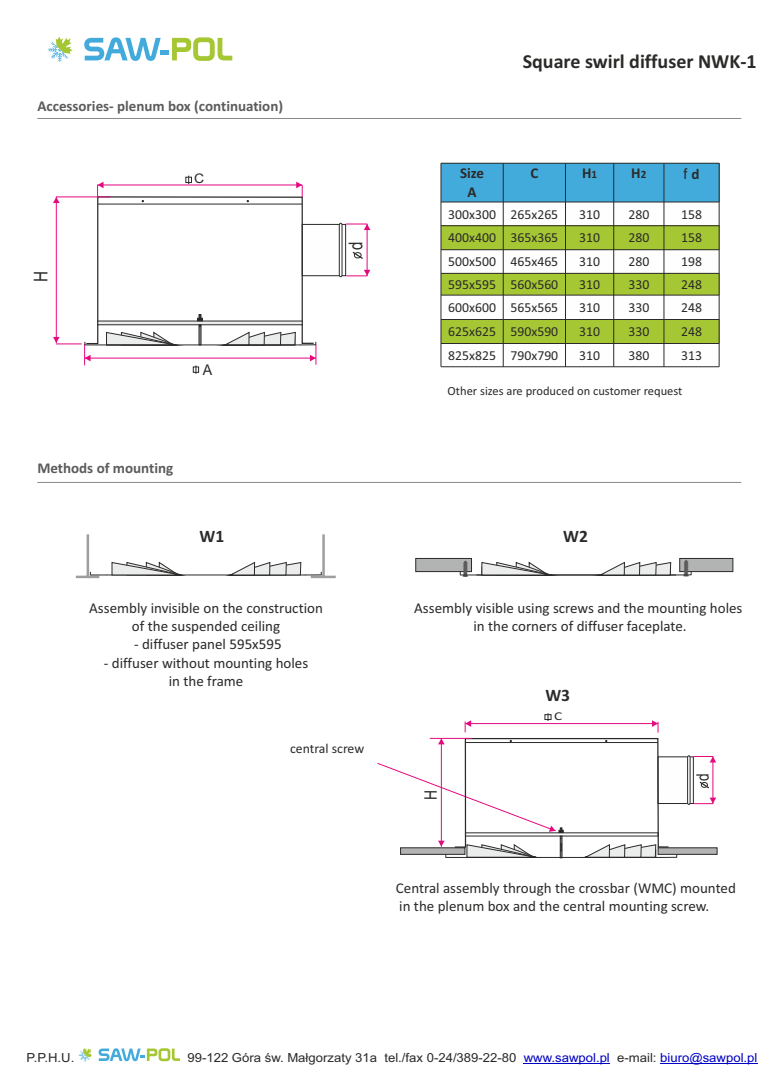
<style>
.page{position:relative;width:780px;height:1088px;background:#fff}
.page>*{position:absolute;margin:0;border:0;box-sizing:border-box;transform-origin:0 0}
.t1{font:700 20px "Calibri";color:#2b2a29}
.t2{font:700 17.5px "Calibri";color:#2b2a29}
.t3{font:15px/18.2px "Calibri";color:#2b2a29;text-align:center}
.t4{font:700 15px "Calibri";color:#5b5b5b}
.t5{font:700 15px/18.2px "Calibri";color:#2b2a29;text-align:center}
.t6{font:14.75px "Arial";color:#2b2a29;scale:.96 1}
.t7{font:13.75px "Calibri";color:#2b2a29}
.t8{font:13.25px "Arial";color:#2b2a29;scale:1.05 1}
.t9{font:12.5px "Arial";color:#2b2a29;scale:1.05 1}
.t10{font:12.5px "Calibri";color:#2b2a29}
.t11{font:12px "Calibri";color:#2b2a29;scale:1.25 1}
.s1{font-size:11.25px}
.s2{color:#0000c4}
</style>
<div class="page">
<div style="left:441px;top:163px;width:62px;height:39px;background:#43abdc"></div>
<div style="left:503px;top:163px;width:62px;height:39px;background:#43abdc"></div>
<div style="left:565px;top:163px;width:48px;height:39px;background:#43abdc"></div>
<div style="left:613px;top:163px;width:51px;height:39px;background:#43abdc"></div>
<div style="left:664px;top:163px;width:55px;height:39px;background:#43abdc"></div>
<div style="left:441px;top:226px;width:62px;height:24px;background:#a6c734"></div>
<div style="left:503px;top:226px;width:62px;height:24px;background:#a6c734"></div>
<div style="left:565px;top:226px;width:48px;height:24px;background:#a6c734"></div>
<div style="left:613px;top:226px;width:51px;height:24px;background:#a6c734"></div>
<div style="left:664px;top:226px;width:55px;height:24px;background:#a6c734"></div>
<div style="left:441px;top:273px;width:62px;height:22px;background:#a6c734"></div>
<div style="left:503px;top:273px;width:62px;height:22px;background:#a6c734"></div>
<div style="left:565px;top:273px;width:48px;height:22px;background:#a6c734"></div>
<div style="left:613px;top:273px;width:51px;height:22px;background:#a6c734"></div>
<div style="left:664px;top:273px;width:55px;height:22px;background:#a6c734"></div>
<div style="left:441px;top:319px;width:62px;height:24px;background:#a6c734"></div>
<div style="left:503px;top:319px;width:62px;height:24px;background:#a6c734"></div>
<div style="left:565px;top:319px;width:48px;height:24px;background:#a6c734"></div>
<div style="left:613px;top:319px;width:51px;height:24px;background:#a6c734"></div>
<div style="left:664px;top:319px;width:55px;height:24px;background:#a6c734"></div>
<hr style="left:441px;top:163px;width:1px;height:204px;background:#2b2a29">
<hr style="left:503px;top:163px;width:1px;height:204px;background:#2b2a29">
<hr style="left:565px;top:163px;width:1px;height:204px;background:#2b2a29">
<hr style="left:613px;top:163px;width:1px;height:204px;background:#2b2a29">
<hr style="left:663px;top:163px;width:1px;height:204px;background:#2b2a29">
<hr style="left:718px;top:163px;width:1px;height:204px;background:#2b2a29">
<hr style="left:441px;top:366px;width:278px;height:1px;background:#2b2a29">
<hr style="left:441px;top:343px;width:278px;height:1px;background:#2b2a29">
<hr style="left:441px;top:319px;width:278px;height:1px;background:#2b2a29">
<hr style="left:441px;top:295px;width:278px;height:1px;background:#2b2a29">
<hr style="left:441px;top:273px;width:278px;height:1px;background:#2b2a29">
<hr style="left:441px;top:249px;width:278px;height:1px;background:#2b2a29">
<hr style="left:441px;top:225px;width:278px;height:1px;background:#2b2a29">
<hr style="left:441px;top:202px;width:278px;height:1px;background:#2b2a29">
<hr style="left:441px;top:163px;width:278px;height:1px;background:#2b2a29">
<hr style="left:37px;top:482px;width:704px;height:1px;background:#898989">
<svg style="left:48px;top:37px;width:25px;height:25px"></svg>
<svg style="left:84px;top:37px;width:148px;height:24px"></svg>
<hr style="left:524px;top:1063px;width:86px;height:1px;background:#0000c4">
<hr style="left:660px;top:1063px;width:97px;height:1px;background:#0000c4">
<svg style="left:78px;top:1048px;width:14px;height:14px"></svg>
<svg style="left:99px;top:1048px;width:81px;height:13px"></svg>
<hr style="left:37px;top:118px;width:704px;height:1px;background:#898989">
<hr style="left:107px;top:574px;width:199px;height:1px;background:#2b2a29">
<svg style="left:75px;top:534px;width:109px;height:45px"></svg>
<svg style="left:227px;top:534px;width:109px;height:45px"></svg>
<hr style="left:476px;top:574px;width:199px;height:1px;background:#2b2a29">
<svg style="left:415px;top:558px;width:140px;height:19px"></svg>
<svg style="left:595px;top:558px;width:138px;height:19px"></svg>
<svg style="left:85px;top:196px;width:218px;height:118px"></svg>
<hr style="left:97px;top:185px;width:205px;height:1px;background:#e5097f">
<svg style="left:97px;top:182px;width:6px;height:15px"></svg>
<svg style="left:296px;top:182px;width:7px;height:15px"></svg>
<hr style="left:56px;top:197px;width:54px;height:1px;background:#e5097f">
<hr style="left:56px;top:197px;width:1px;height:146px;background:#e5097f">
<svg style="left:53px;top:197px;width:7px;height:6px"></svg>
<div style="left:185px;top:177px;width:7px;height:6px;border:1px solid #2b2a29"></div>
<hr style="left:98px;top:204px;width:204px;height:1px;background:#2b2a29">
<svg style="left:53px;top:314px;width:264px;height:60px"></svg>
<hr style="left:101px;top:344px;width:199px;height:1px;background:#2b2a29">
<svg style="left:377px;top:713px;width:340px;height:146px"></svg>
<svg style="left:301px;top:223px;width:69px;height:54px"></svg>
<p class="t4" style="left:37px;top:100px;width:247px">Accessories- plenum box (continuation)</p>
<p class="t8" style="left:194px;top:173px;width:11px">C</p>
<p class="t6" style="left:203px;top:364px;width:11px">A</p>
<p class="t4" style="left:37px;top:462px;width:137px">Methods of mounting</p>
<h1 class="t1" style="left:522px;top:53px;width:235px">Square swirl diffuser NWK-1</h1>
<p class="t5" style="left:460px;top:166px;width:26px">Size<br>A</p>
<p class="t5" style="left:530px;top:166px;width:9px">C</p>
<p class="t5" style="left:582px;top:166px;width:17px">H<span class="s1">1</span></p>
<p class="t5" style="left:631px;top:166px;width:17px">H<span class="s1">2</span></p>
<p class="t5" style="left:691px;top:166px;width:10px">d</p>
<p class="t7" style="left:448px;top:208px;width:112px">300x300 265x265</p>
<p class="t7" style="left:579px;top:208px;width:22px">310</p>
<p class="t7" style="left:628px;top:208px;width:22px">280</p>
<p class="t7" style="left:681px;top:208px;width:22px">158</p>
<p class="t7" style="left:448px;top:232px;width:112px">400x400 365x365</p>
<p class="t7" style="left:579px;top:232px;width:22px">310</p>
<p class="t7" style="left:628px;top:232px;width:22px">280</p>
<p class="t7" style="left:681px;top:232px;width:22px">158</p>
<p class="t7" style="left:448px;top:256px;width:112px">500x500 465x465</p>
<p class="t7" style="left:579px;top:256px;width:22px">310</p>
<p class="t7" style="left:628px;top:256px;width:22px">280</p>
<p class="t7" style="left:681px;top:256px;width:22px">198</p>
<p class="t7" style="left:448px;top:279px;width:112px">595x595 560x560</p>
<p class="t7" style="left:579px;top:279px;width:22px">310</p>
<p class="t7" style="left:628px;top:279px;width:22px">330</p>
<p class="t7" style="left:681px;top:279px;width:22px">248</p>
<p class="t7" style="left:448px;top:302px;width:112px">600x600 565x565</p>
<p class="t7" style="left:579px;top:302px;width:22px">310</p>
<p class="t7" style="left:628px;top:302px;width:22px">330</p>
<p class="t7" style="left:681px;top:302px;width:22px">248</p>
<p class="t7" style="left:448px;top:326px;width:112px">625x625 590x590</p>
<p class="t7" style="left:579px;top:326px;width:22px">310</p>
<p class="t7" style="left:628px;top:326px;width:22px">330</p>
<p class="t7" style="left:681px;top:326px;width:22px">248</p>
<p class="t7" style="left:448px;top:349px;width:112px">825x825 790x790</p>
<p class="t7" style="left:579px;top:349px;width:22px">310</p>
<p class="t7" style="left:628px;top:349px;width:22px">380</p>
<p class="t7" style="left:681px;top:349px;width:22px">313</p>
<p class="t10" style="left:447px;top:385px;width:236px">Other sizes are produced on customer request</p>
<p class="t2" style="left:200px;top:529px;width:26px">W1</p>
<p class="t2" style="left:563px;top:529px;width:26px">W2</p>
<p class="t3" style="left:89px;top:600px;width:235px">Assembly invisible on the construction of the suspended ceiling</p>
<p class="t3" style="left:134px;top:636px;width:149px">- diffuser panel 595x595</p>
<p class="t3" style="left:104px;top:655px;width:206px">- diffuser without mounting holes in the frame</p>
<p class="t7" style="left:290px;top:743px;width:76px">central screw</p>
<p class="t3" style="left:414px;top:600px;width:330px">Assembly visible using screws and the mounting holes in the corners of diffuser faceplate.</p>
<p class="t2" style="left:545px;top:688px;width:26px">W3</p>
<p class="t11" style="left:554px;top:711px;width:8px">C</p>
<p class="t3" style="left:396px;top:880px;width:341px;text-align:left">Central assembly through the crossbar (WMC) mounted in the plenum box and the central mounting screw.</p>
<p class="t9" style="left:27px;top:1053px;width:47px">P.P.H.U.</p>
<p class="t9" style="left:187px;top:1053px;width:544px">99-122 Góra św. Małgorzaty 31a tel./fax 0-24/389-22-80 <span class="s2">www.sawpol.pl</span> e-mail: <span class="s2">biuro@sawpol.pl</span></p>
</div>
